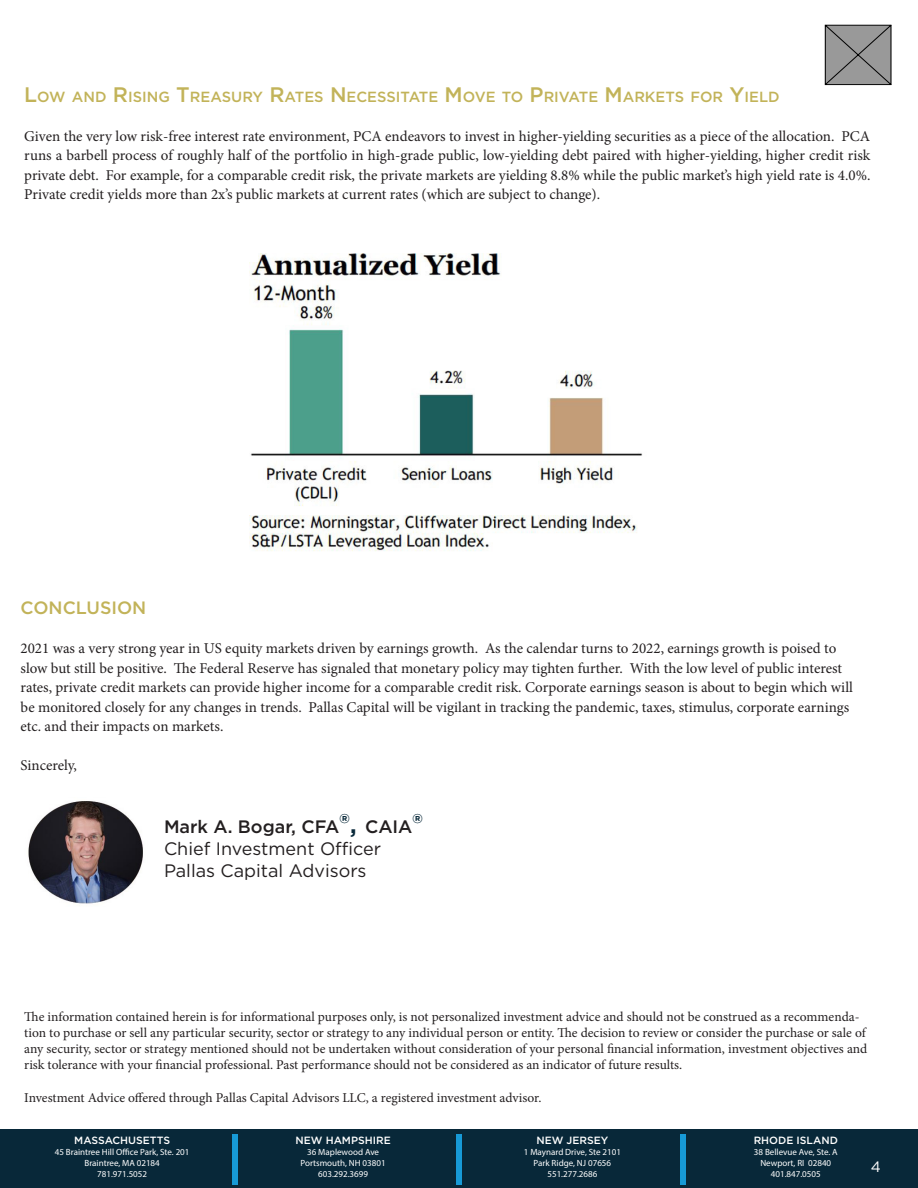
<style>
.page{position:relative;width:918px;height:1188px;background:#fff}
.page>*{position:absolute;margin:0;border:0;box-sizing:border-box;transform-origin:0 0}
.t1{font:500 54px "Gotham";color:#179ad7}
.t2{font:18px "Gotham";color:#231f20}
.t3{font:500 18px "Gotham";color:#231f20}
.t4{font:500 17.85px "Gotham";color:#c2b359}
.t5{font:15px/19.5px "Minion Pro";color:#231f20;text-align:justify}
.t6{font:15px "Gotham";color:#fff}
.t7{font:500 14.7px "Gotham";color:#c2b359}
.t8{font:13.5px/16.2px "Minion Pro";color:#231f20}
.t9{font:500 10.5px "Gotham";color:#fff}
.t10{font:9px "Myriad Pro";color:#fff}
.s1{font-size:21px}
.s2{font-size:27px;color:#082839}
</style>
<div class="page">
<svg style="left:825px;top:24px;width:67px;height:61px;background:#8b8b8b"></svg>
<div style="left:0;top:1129px;width:918px;height:59px;background:#082839"></div>
<img style="left:249px;top:253px;width:394px;height:298px">
<img style="left:28px;top:801px;width:115px;height:103px">
<p class="t7" style="left:24px;top:87px;width:736px"><span class="s1">L</span>OW AND <span class="s1">R</span>ISING <span class="s1">T</span>REASURY <span class="s1">R</span>ATES <span class="s1">N</span> ECESSITATE <span class="s1">M</span>OVE TO <span class="s1">P</span>RIVATE <span class="s1">M</span>ARKETS FOR <span class="s1">Y</span>IELD</p>
<p class="t5" style="left:24px;top:127px;width:848px">Given the very low risk-free interest rate environment, PCA endeavors to invest in higher-yielding securities as a piece of the allocation. PCA runs a barbell process of roughly half of the portfolio in high-grade public, low-yielding debt paired with higher-yielding, higher credit risk private debt. For example, for a comparable credit risk, the private markets are yielding 8.8% while the public market’s high yield rate is 4.0%.<br>Private credit yields more than 2x’s public markets at current rates (which are subject to change).</p>
<p class="t4" style="left:21px;top:596px;width:127px">CONCLUSION</p>
<p class="t5" style="left:21px;top:639px;width:834px;text-align:left">2021 was a very strong year in US equity markets driven by earnings growth. As the calendar turns to 2022, earnings growth is poised to slow but still be positive. The Federal Reserve has signaled that monetary policy may tighten further. With the low level of public interest rates, private credit markets can provide higher income for a comparable credit risk. Corporate earnings season is about to begin which will be monitored closely for any changes in trends. Pallas Capital will be vigilant in tracking the pandemic, taxes, stimulus, corporate earnings etc. and their impacts on markets.</p>
<p class="t5" style="left:21px;top:756px;width:58px">Sincerely,</p>
<p class="t3" style="left:164px;top:815px;width:260px">Mark A. Bogar, CFA<span class="s2">®,</span> CAIA<span class="s2">®</span></p>
<p class="t2" style="left:164px;top:837px;width:219px">Chief Investment Officer</p>
<p class="t2" style="left:164px;top:859px;width:204px">Pallas Capital Advisors</p>
<p class="t8" style="left:24px;top:1008px;width:844px">The information contained herein is for informational purposes only, is not personalized investment advice and should not be construed as a recommenda&shy;tion to purchase or sell any particular security, sector or strategy to any individual person or entity. The decision to review or consider the purchase or sale of any security, sector or strategy mentioned should not be undertaken without consideration of your personal financial information, investment objectives and risk tolerance with your financial professional. Past performance should not be considered as an indicator of future results.</p>
<p class="t8" style="left:24px;top:1089px;width:519px">Investment Advice offered through Pallas Capital Advisors LLC, a registered investment advisor.</p>
<p class="t9" style="left:74px;top:1134px;width:97px">MASSACHUSETTS</p>
<p class="t10" style="left:55px;top:1146px;width:136px">45 Braintree Hill Office Park, Ste. 201</p>
<p class="t10" style="left:85px;top:1157px;width:77px">Braintree, MA 02184</p>
<p class="t10" style="left:97px;top:1168px;width:51px">781.971.5052</p>
<p class="t1" style="left:226px;top:1123px;width:19px">|</p>
<p class="t1" style="left:450px;top:1123px;width:19px">|</p>
<p class="t9" style="left:754px;top:1134px;width:86px">RHODE ISLAND</p>
<p class="t1" style="left:674px;top:1123px;width:19px">|</p>
<p class="t9" style="left:295px;top:1134px;width:97px">NEW HAMPSHIRE</p>
<p class="t10" style="left:307px;top:1146px;width:73px">36 Maplewood Ave</p>
<p class="t10" style="left:301px;top:1157px;width:87px">Portsmouth, NH 03801</p>
<p class="t10" style="left:318px;top:1168px;width:51px">603.292.3699</p>
<p class="t9" style="left:536px;top:1134px;width:73px">NEW JERSEY</p>
<p class="t10" style="left:524px;top:1146px;width:99px">1 Maynard Drive, Ste 2101</p>
<p class="t10" style="left:534px;top:1157px;width:79px">Park Ridge, NJ 07656</p>
<p class="t10" style="left:547px;top:1168px;width:51px">551.277.2686</p>
<p class="t10" style="left:754px;top:1146px;width:85px">38 Bellevue Ave, Ste. A</p>
<p class="t10" style="left:760px;top:1157px;width:72px">Newport, RI 02840</p>
<p class="t10" style="left:771px;top:1168px;width:51px">401.847.0505</p>
<p class="t6" style="left:871px;top:1157px;width:12px">4</p>
</div>
